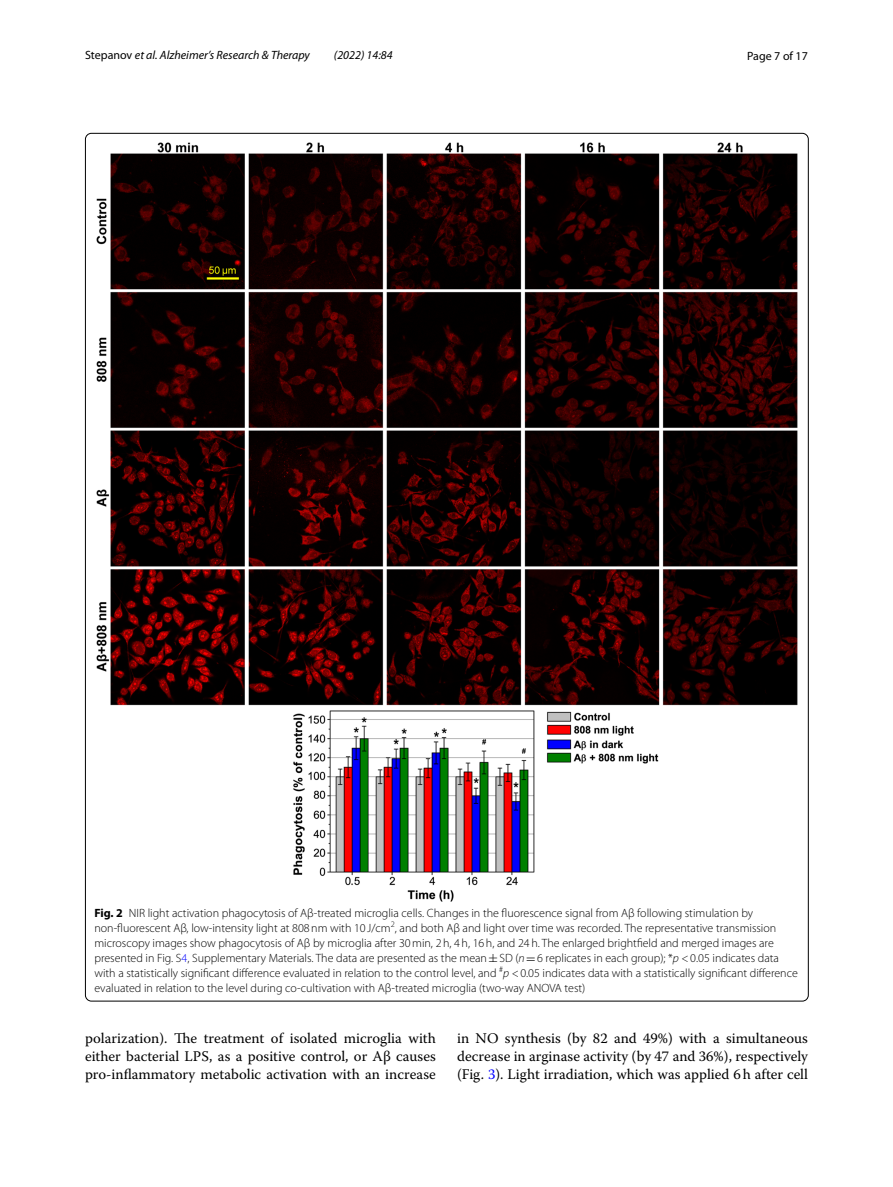
<style>
.page{position:relative;width:893px;height:1187px;background:#fff}
.page>*{position:absolute;margin:0;border:0;box-sizing:border-box;transform-origin:0 0}
.t1{font:14.7px/18px "Warnock Pro";color:#000;text-align:justify}
.t2{font:300 12px/15px "Myriad Pro";color:#000}
.t3{font:italic 12px "Myriad Pro";color:#000}
.t4{font:12px "Myriad Pro";color:#000}
.s1{font-style:normal}
.s2{font-weight:700}
.s3{color:#00f}
.s4{font-family:"MTSY";font-weight:400}
.s5{font-style:italic}
</style>
<div class="page">
<img style="left:97px;top:142px;width:700px;height:759px">
<p class="t3" style="left:85px;top:48px;width:226px"><span class="s1">Stepanov</span> et al. Alzheimer’s Research &amp; Therapy</p>
<p class="t3" style="left:334px;top:48px;width:60px">(2022) 14:84</p>
<p class="t4" style="left:747px;top:48px;width:62px">Page 7 of 17</p>
<p class="t2" style="left:94px;top:905px;width:705px"><span class="s2">Fig. 2</span> NIR light activation phagocytosis of Aβ-treated microglia cells. Changes in the fluorescence signal from Aβ following stimulation by non-fluorescent Aβ, low-intensity light at 808nm with 10 J/cm<sup>2</sup>, and both Aβ and light over time was recorded. The representative transmission microscopy images show phagocytosis of Aβ by microglia after 30min, 2h, 4h, 16h, and 24h. The enlarged brightfield and merged images are presented in Fig. S<span class="s3">4</span>, Supplementary Materials. The data are presented as the mean<span class="s4">±</span>SD (<span class="s5">n</span><span class="s4">=</span>6 replicates in each group); *<span class="s5">p</span> &lt;0.05 indicates data with a statistically significant difference evaluated in relation to the control level, and <sup>#</sup><span class="s5">p</span> &lt;0.05 indicates data with a statistically significant difference evaluated in relation to the level during co-cultivation with Aβ-treated microglia (two-way ANOVA test)</p>
<p class="t1" style="left:85px;top:1029px;width:352px">polarization). The treatment of isolated microglia with either bacterial LPS, as a positive control, or Aβ causes pro-inflammatory metabolic activation with an increase</p>
<p class="t1" style="left:457px;top:1029px;width:352px">in NO synthesis (by 82 and 49%) with a simultaneous decrease in arginase activity (by 47 and 36%), respectively (Fig. <span class="s3">3</span>). Light irradiation, which was applied 6h after cell</p>
</div>
